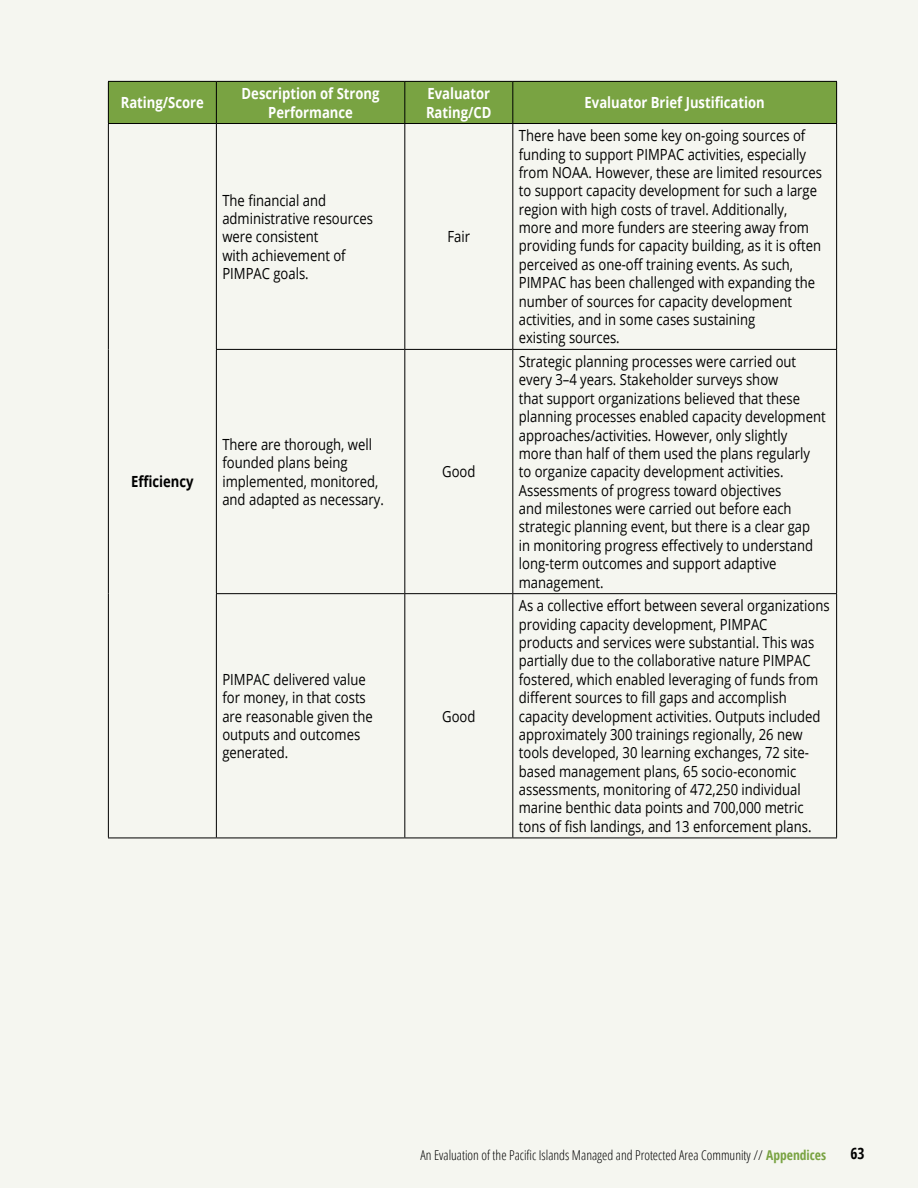
<style>
.page{position:relative;width:918px;height:1188px;background:#f5f6f0}
.page>*{position:absolute;margin:0;border:0;box-sizing:border-box;transform-origin:0 0}
.t1{font:15.3px/18.3px "Open Sans";color:#000;scale:.85 1}
.t2{font:700 15.3px/18.3px "Open Sans";color:#fff;text-align:center;scale:.85 1}
.t3{font:700 15.3px "Open Sans";color:#000;scale:.85 1}
.t4{font:700 condensed 15.3px "Open Sans";color:#000}
.t5{font:300 condensed 13.5px "Open Sans";color:#000}
.s1{font-weight:700;color:#79a342}
</style>
<div class="page">
<div style="left:108px;top:81px;width:108px;height:43px;background:#79a342"></div>
<div style="left:216px;top:81px;width:189px;height:43px;background:#79a342"></div>
<div style="left:405px;top:81px;width:108px;height:43px;background:#79a342"></div>
<div style="left:513px;top:81px;width:324px;height:43px;background:#79a342"></div>
<hr style="left:108px;top:81px;width:108px;height:1px;background:#000">
<hr style="left:108px;top:82px;width:1px;height:41px;background:#000">
<hr style="left:216px;top:81px;width:189px;height:1px;background:#000">
<hr style="left:216px;top:82px;width:1px;height:41px;background:#000">
<hr style="left:405px;top:81px;width:108px;height:1px;background:#000">
<hr style="left:404px;top:82px;width:1px;height:41px;background:#000">
<hr style="left:513px;top:81px;width:324px;height:1px;background:#000">
<hr style="left:512px;top:82px;width:1px;height:41px;background:#000">
<hr style="left:836px;top:82px;width:1px;height:41px;background:#000">
<hr style="left:108px;top:123px;width:108px;height:1px;background:#000">
<hr style="left:108px;top:124px;width:1px;height:225px;background:#000">
<hr style="left:216px;top:123px;width:189px;height:1px;background:#000">
<hr style="left:216px;top:124px;width:1px;height:225px;background:#000">
<hr style="left:405px;top:123px;width:108px;height:1px;background:#000">
<hr style="left:404px;top:124px;width:1px;height:225px;background:#000">
<hr style="left:513px;top:123px;width:324px;height:1px;background:#000">
<hr style="left:512px;top:124px;width:1px;height:225px;background:#000">
<hr style="left:836px;top:124px;width:1px;height:225px;background:#000">
<hr style="left:108px;top:349px;width:1px;height:245px;background:#000">
<hr style="left:216px;top:349px;width:189px;height:1px;background:#000">
<hr style="left:216px;top:350px;width:1px;height:243px;background:#000">
<hr style="left:405px;top:349px;width:108px;height:1px;background:#000">
<hr style="left:404px;top:350px;width:1px;height:243px;background:#000">
<hr style="left:513px;top:349px;width:324px;height:1px;background:#000">
<hr style="left:512px;top:350px;width:1px;height:243px;background:#000">
<hr style="left:836px;top:350px;width:1px;height:243px;background:#000">
<hr style="left:108px;top:594px;width:1px;height:244px;background:#000">
<hr style="left:216px;top:593px;width:189px;height:1px;background:#000">
<hr style="left:216px;top:594px;width:1px;height:244px;background:#000">
<hr style="left:405px;top:593px;width:108px;height:1px;background:#000">
<hr style="left:404px;top:594px;width:1px;height:244px;background:#000">
<hr style="left:513px;top:593px;width:324px;height:1px;background:#000">
<hr style="left:512px;top:594px;width:1px;height:244px;background:#000">
<hr style="left:836px;top:594px;width:1px;height:244px;background:#000">
<hr style="left:108px;top:838px;width:108px;height:1px;background:#000">
<hr style="left:216px;top:838px;width:189px;height:1px;background:#000">
<hr style="left:405px;top:838px;width:108px;height:1px;background:#000">
<hr style="left:513px;top:838px;width:324px;height:1px;background:#000">
<p class="t2" style="left:121px;top:93px;width:99px">Rating/Score</p>
<p class="t2" style="left:242px;top:84px;width:164px">Description of Strong<br>Performance</p>
<p class="t2" style="left:426px;top:84px;width:79px;text-align:left">Evaluator<br>Rating/CD</p>
<p class="t2" style="left:585px;top:93px;width:213px">Evaluator Brief Justification</p>
<p class="t1" style="left:222px;top:190px;width:179px">The financial and administrative resources were consistent<br>with achievement of<br>PIMPAC goals.</p>
<p class="t3" style="left:131px;top:470px;width:75px">Efficiency</p>
<p class="t1" style="left:222px;top:435px;width:192px">There are thorough, well founded plans being implemented, monitored, and adapted as necessary.</p>
<p class="t1" style="left:222px;top:670px;width:179px">PIMPAC delivered value for money, in that costs are reasonable given the outputs and outcomes generated.</p>
<p class="t1" style="left:447px;top:227px;width:28px">Fair</p>
<p class="t1" style="left:442px;top:462px;width:41px">Good</p>
<p class="t1" style="left:442px;top:707px;width:41px">Good</p>
<p class="t1" style="left:519px;top:126px;width:358px">There have been some key on-going sources of funding to support PIMPAC activities, especially from NOAA. However, these are limited resources to support capacity development for such a large region with high costs of travel. Additionally, more and more funders are steering away from providing funds for capacity building, as it is often perceived as one-off training events. As such, PIMPAC has been challenged with expanding the number of sources for capacity development activities, and in some cases sustaining<br>existing sources.</p>
<p class="t1" style="left:519px;top:352px;width:363px">Strategic planning processes were carried out every 3–4 years. Stakeholder surveys show<br>that support organizations believed that these planning processes enabled capacity development approaches/activities. However, only slightly<br>more than half of them used the plans regularly to organize capacity development activities.<br>Assessments of progress toward objectives<br>and milestones were carried out before each strategic planning event, but there is a clear gap<br>in monitoring progress effectively to understand long-term outcomes and support adaptive management.</p>
<p class="t1" style="left:519px;top:596px;width:367px">As a collective effort between several organizations providing capacity development, PIMPAC<br>products and services were substantial. This was partially due to the collaborative nature PIMPAC fostered, which enabled leveraging of funds from different sources to fill gaps and accomplish capacity development activities. Outputs included approximately 300 trainings regionally, 26 new tools developed, 30 learning exchanges, 72 site&shy;based management plans, 65 socio-economic assessments, monitoring of 472,250 individual marine benthic data points and 700,000 metric tons of fish landings, and 13 enforcement plans.</p>
<p class="t5" style="left:420px;top:1146px;width:407px">An Evaluation of the Pacific Islands Managed and Protected Area Community // <span class="s1">Appendices</span></p>
<p class="t4" style="left:850px;top:1143px;width:16px">63</p>
</div>
